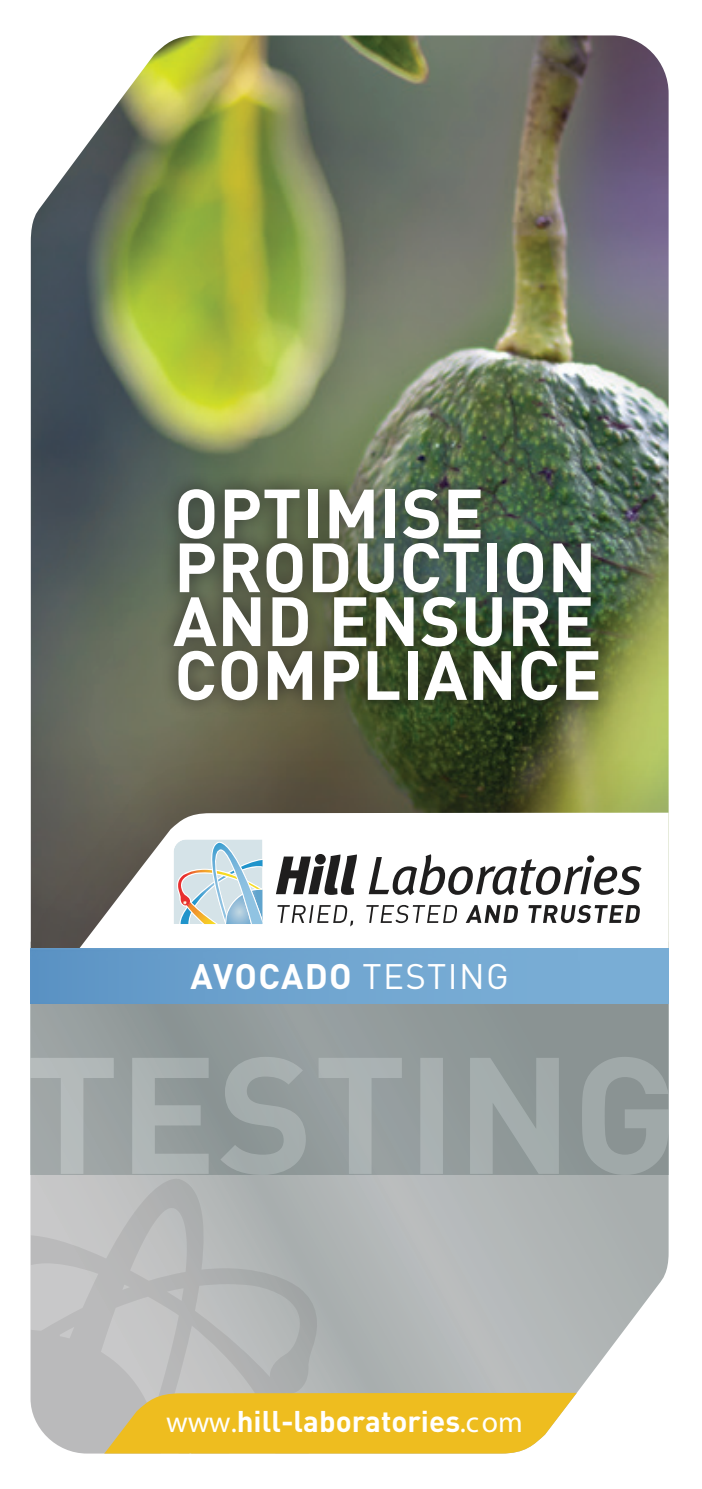
<style>
.page{position:relative;width:702px;height:1489px;background:#fff}
.page>*{position:absolute;margin:0;border:0;box-sizing:border-box;transform-origin:0 0}
.Body_DIN{font:700 68.5px/53.8px "DIN Pro";letter-spacing:.01em;color:#fff}
.Body_DIN-2{font:700 35px "DIN Pro";letter-spacing:.035em;color:#fff}
.t1{font:700 29.5px "DIN";color:#fff}
.s1{font-weight:400}
.s2{font-family:"Myriad Pro";font-weight:400}
</style>
<div class="page">
<svg style="left:30px;top:972px;width:638px;height:420px;background:#b6babb"></svg>
<svg style="left:30px;top:1178px;width:289px;height:275px;background:#b9bbbb"></svg>
<svg style="left:87px;top:1392px;width:491px;height:61px;background:#e9c03a"></svg>
<svg style="left:326px;top:1174px;width:17px;height:1px"></svg>
<div style="left:30px;top:1003px;width:638px;height:171px;background:#8f9898"></div>
<svg style="left:30px;top:1056px;width:638px;height:118px"></svg>
<img style="left:31px;top:35px;width:637px;height:716px">
<div style="left:30px;top:751px;width:638px;height:221px;background:#313232;opacity:.12"></div>
<svg style="left:59px;top:812px;width:609px;height:136px"></svg>
<svg style="left:276px;top:853px;width:81px;height:41px"></svg>
<svg style="left:368px;top:854px;width:273px;height:41px"></svg>
<svg style="left:173px;top:839px;width:89px;height:85px;background:#c6d6dc"></svg>
<svg style="left:277px;top:905px;width:76px;height:21px"></svg>
<svg style="left:366px;top:904px;width:91px;height:19px"></svg>
<svg style="left:465px;top:905px;width:53px;height:17px"></svg>
<svg style="left:528px;top:904px;width:112px;height:19px"></svg>
<div style="left:31px;top:948px;width:638px;height:55px;background:#79add5"></div>
<div style="left:31px;top:948px;width:602px;height:55px;background:linear-gradient(to right,#5e95c6,#7eb1d8)"></div>
<div style="left:158px;top:471px;width:457px;height:246px;background:#231f20;opacity:.75"></div>
<p class="Body_DIN" style="left:173px;top:482px;width:430px">OPTIMISE<br>PRODUCTION<br>AND ENSURE<br>COMPLIANCE</p>
<p class="Body_DIN-2" style="left:191px;top:948px;width:319px">AVOCADO <span class="s1">TESTING</span></p>
<p class="t1" style="left:166px;top:1401px;width:358px"><span class="s2">www.</span>hill-laboratories<span class="s2">.com</span></p>
</div>
